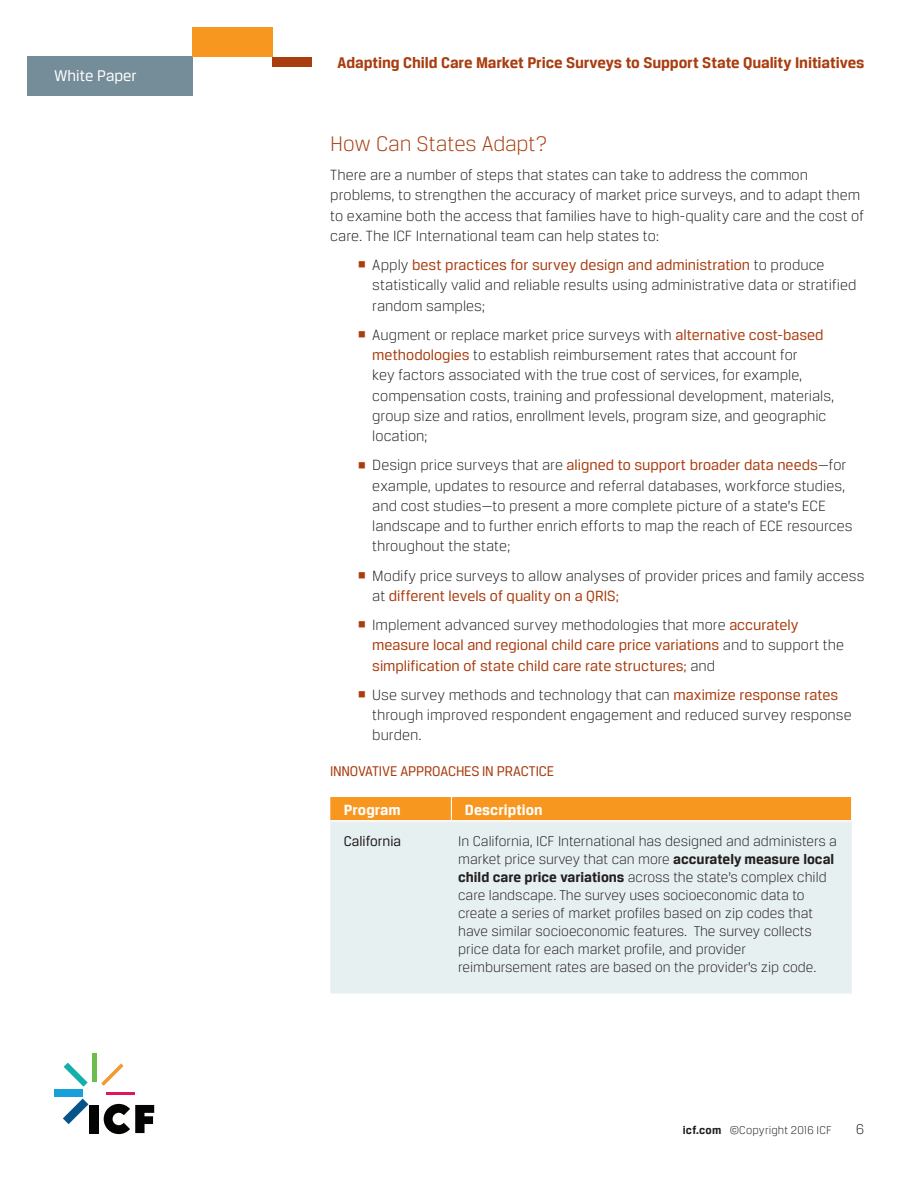
<style>
.page{position:relative;width:918px;height:1188px;background:#fff}
.page>*{position:absolute;margin:0;border:0;box-sizing:border-box;transform-origin:0 0}
.body_paragraph_heade{font:300 22.5px "Breuer Text";letter-spacing:-.005em;color:#a93d10}
.t1{font:700 16.5px "Breuer Text";letter-spacing:-.005em;color:#a93d10}
.t2{font:16.5px "Breuer Text";color:#fff}
.body_paragraph{font:300 15.75px/20.2px "Breuer Text";color:#231f20}
.t3{font:15.75px/20.2px "Breuer Text";color:#a93d10}
.table_header{font:700 15.75px "Breuer Text";letter-spacing:.005em;color:#fff}
.WP_Body_Text{font:300 15px/18px "Breuer Text";color:#231f20}
.exhibit_header{font:15px "Breuer Text";letter-spacing:-.015em;color:#a93d10}
.WP_Heading_1{font:15px "Breuer Text";color:#231f20}
.t4{font:300 12px "Breuer Text";letter-spacing:.01em;color:#231f20}
.s1{color:#a93d10}
.s2{font-weight:400;color:#a93d10}
.s3{font-weight:300;color:#231f20}
.s4{font-weight:700}
</style>
<div class="page">
<div style="left:27px;top:57px;width:165px;height:39px;background:#758c99"></div>
<div style="left:192px;top:27px;width:80px;height:30px;background:#f7971f"></div>
<div style="left:272px;top:57px;width:39px;height:10px;background:#a93d10"></div>
<div style="left:330px;top:822px;width:522px;height:172px;background:#e7f0f1"></div>
<div style="left:330px;top:797px;width:522px;height:24px;background:#f7971f"></div>
<div style="left:89px;top:1105px;width:10px;height:28px;background:#040503"></div>
<svg style="left:63px;top:1099px;width:25px;height:25px"></svg>
<div style="left:54px;top:1090px;width:28px;height:7px;background:#18a0db"></div>
<svg style="left:64px;top:1063px;width:24px;height:24px"></svg>
<hr style="left:92px;top:1053px;width:4px;height:28px;background:#6bbe4d">
<svg style="left:101px;top:1063px;width:23px;height:23px"></svg>
<hr style="left:106px;top:1092px;width:28px;height:2px;background:#e2165b">
<svg style="left:104px;top:1104px;width:50px;height:30px"></svg>
<p class="t2" style="left:54px;top:67px;width:84px">White Paper</p>
<p class="t1" style="left:338px;top:53px;width:528px">Adapting Child Care Market Price Surveys to Support State Quality Initiatives</p>
<p class="body_paragraph_heade" style="left:330px;top:131px;width:218px">How Can States Adapt?</p>
<p class="body_paragraph" style="left:330px;top:165px;width:535px">There are a number of steps that states can take to address the common problems, to strengthen the accuracy of market price surveys, and to adapt them to examine both the access that families have to high-quality care and the cost of care. The ICF International team can help states to:</p>
<p class="body_paragraph" style="left:372px;top:255px;width:486px;text-indent:-15px"><span class="s1">▪</span> Apply <span class="s2">best practices for survey design and administration</span> to produce statistically valid and reliable results using administrative data or stratified random samples;</p>
<p class="body_paragraph" style="left:372px;top:324px;width:463px;text-indent:-15px"><span class="s1">▪</span> Augment or replace market price surveys with <span class="s2">alternative cost-based methodologies</span> to establish reimbursement rates that account for<br>key factors associated with the true cost of services, for example, compensation costs, training and professional development, materials, group size and ratios, enrollment levels, program size, and geographic location;</p>
<p class="body_paragraph" style="left:372px;top:455px;width:482px;text-indent:-15px"><span class="s1">▪</span> Design price surveys that are <span class="s2">aligned to support broader data needs</span>—for example, updates to resource and referral databases, workforce studies, and cost studies—to present a more complete picture of a state’s ECE landscape and to further enrich efforts to map the reach of ECE resources throughout the state;</p>
<p class="body_paragraph" style="left:372px;top:565px;width:494px;text-indent:-15px"><span class="s1">▪</span> Modify price surveys to allow analyses of provider prices and family access at <span class="s2">different levels of quality on a QRIS;</span></p>
<p class="t3" style="left:372px;top:615px;width:473px;text-indent:-15px">▪ <span class="s3">Implement advanced survey methodologies that more</span> accurately measure local and regional child care price variations <span class="s3">and to support the </span>simplification of state child care rate structures; <span class="s3">and</span></p>
<p class="body_paragraph" style="left:372px;top:684px;width:481px;text-indent:-15px"><span class="s1">▪</span> Use survey methods and technology that can <span class="s2">maximize response rates </span>through improved respondent engagement and reduced survey response burden.</p>
<p class="exhibit_header" style="left:330px;top:763px;width:225px">INNOVATIVE APPROACHES IN PRACTICE</p>
<p class="table_header" style="left:344px;top:801px;width:59px">Program</p>
<p class="table_header" style="left:465px;top:801px;width:79px">Description</p>
<p class="WP_Heading_1" style="left:344px;top:832px;width:59px">California</p>
<p class="WP_Body_Text" style="left:458px;top:832px;width:380px">In California, ICF International has designed and administers a market price survey that can more <span class="s4">accurately measure local child care price variations</span> across the state’s complex child care landscape. The survey uses socioeconomic data to create a series of market profiles based on zip codes that have similar socioeconomic features. The survey collects price data for each market profile, and provider reimbursement rates are based on the provider’s zip code.</p>
<p class="t4" style="left:683px;top:1124px;width:150px"><span class="s4">icf.com</span> ©Copyright 2016 ICF</p>
<p class="WP_Body_Text" style="left:856px;top:1120px;width:9px">6</p>
</div>
